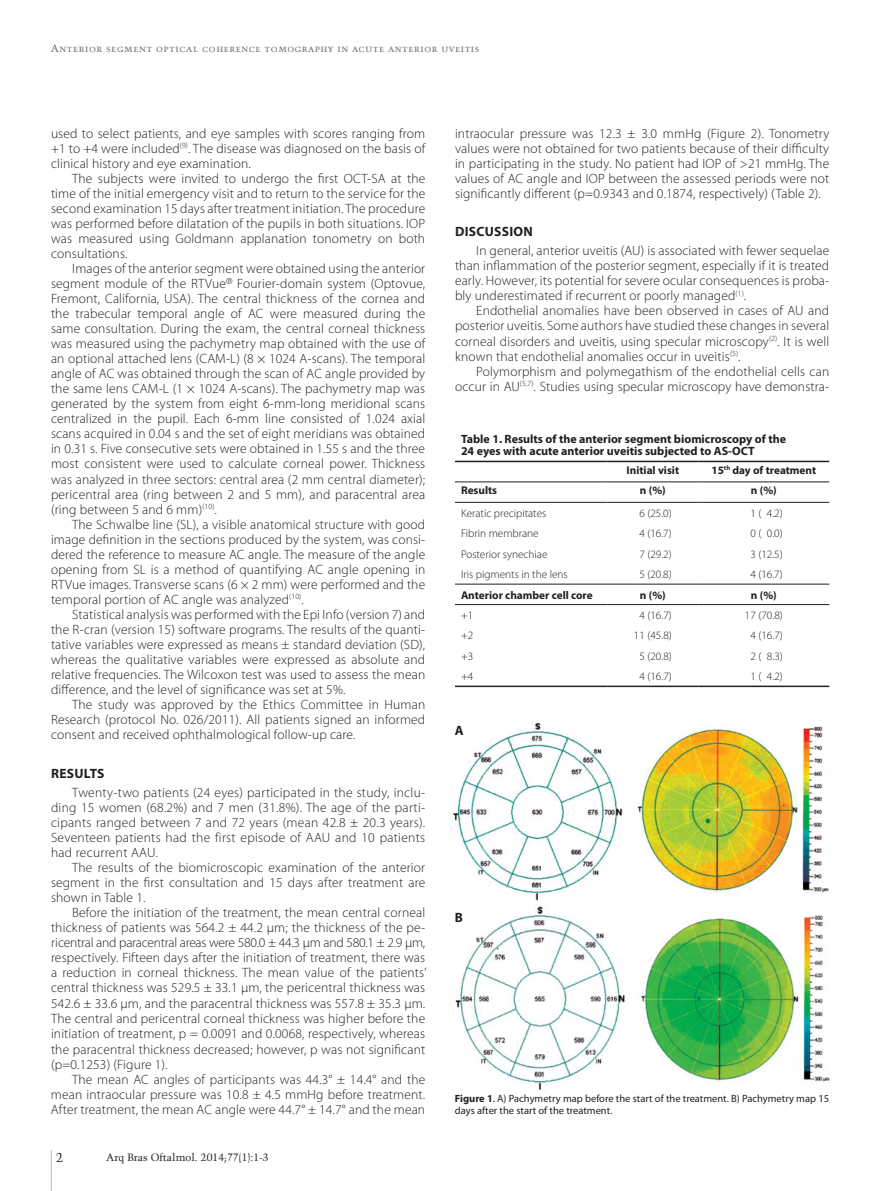
<style>
.page{position:relative;width:893px;height:1191px;background:#fff}
.page>*{position:absolute;margin:0;border:0;box-sizing:border-box;transform-origin:0 0}
.t1{font:300 13.5px/15px "Myriad Pro";letter-spacing:.01em;color:#231f20;text-align:justify}
.t2{font:700 13.5px "Myriad Pro";letter-spacing:.02em;color:#231f20}
.t3{font:12.75px "Trump Mediaeval LT Std";color:#231f20}
.t4{font:700 12px/12px "Myriad Pro";color:#231f20}
.t5{font:300 11.25px "Myriad Pro";color:#231f20}
.t6{font:700 11.25px "Myriad Pro";color:#231f20}
.t7{font:10.5px/12px "Myriad Pro";color:#231f20}
.t8{font:10.5px "Trump Mediaeval LT Std";letter-spacing:.04em;color:#6c6d70}
.t9{font:10.5px "Trump Mediaeval LT Std";color:#231f20}
.s1{color:#fff}
.s2{font-weight:700}
</style>
<div class="page">
<hr style="left:51px;top:1150px;width:1px;height:41px;background:#bcbdc0">
<img style="left:452px;top:722px;width:377px;height:178px">
<img style="left:455px;top:906px;width:375px;height:184px">
<hr style="left:455px;top:461px;width:152px;height:1px;background:#231f20">
<hr style="left:607px;top:461px;width:91px;height:1px;background:#231f20">
<hr style="left:698px;top:461px;width:131px;height:1px;background:#231f20">
<hr style="left:455px;top:481px;width:152px;height:1px;background:#231f20">
<hr style="left:607px;top:481px;width:91px;height:1px;background:#231f20">
<hr style="left:698px;top:481px;width:131px;height:1px;background:#231f20">
<hr style="left:455px;top:502px;width:152px;height:1px;background:#231f20">
<hr style="left:607px;top:502px;width:91px;height:1px;background:#231f20">
<hr style="left:698px;top:502px;width:131px;height:1px;background:#231f20">
<hr style="left:455px;top:685px;width:152px;height:2px;background:#231f20">
<hr style="left:607px;top:685px;width:91px;height:2px;background:#231f20">
<hr style="left:698px;top:685px;width:131px;height:2px;background:#231f20">
<hr style="left:455px;top:584px;width:152px;height:1px;background:#231f20">
<hr style="left:607px;top:584px;width:91px;height:1px;background:#231f20">
<hr style="left:698px;top:584px;width:131px;height:1px;background:#231f20">
<hr style="left:455px;top:604px;width:152px;height:1px;background:#231f20">
<hr style="left:607px;top:604px;width:91px;height:1px;background:#231f20">
<hr style="left:698px;top:604px;width:131px;height:1px;background:#231f20">
<p class="t8" style="left:51px;top:42px;width:430px">Anterior segment optical coherence tomography in acute anterior uveitis</p>
<p class="t1" style="left:51px;top:126px;width:376px">used to select patients, and eye samples with scores ranging from +1 to +4 were included<sup>(9)</sup>. The disease was diagnosed on the basis of clinical history and eye examination.</p>
<p class="t1" style="left:51px;top:171px;width:376px;text-indent:21px">The subjects were invited to undergo the first OCT-SA at the time of the initial emergency visit and to return to the service for the second examination 15 days after treatment initiation. The procedure was performed before dilatation of the pupils in both situations. IOP was measured using Goldmann applanation tonometry on both consultations.</p>
<p class="t1" style="left:51px;top:261px;width:376px;text-indent:21px">Images of the anterior segment were obtained using the anterior segment module of the RTVue<sup>®</sup> Fourier-domain system (Optovue, Fremont, California, USA). The central thickness of the cornea and the trabecular temporal angle of AC were measured during the same consultation. During the exam, the central corneal thickness was measured using the pachymetry map obtained with the use of an optional attached lens (CAM-L) (8 × 1024 A-scans). The temporal angle of AC was obtained through the scan of AC angle provided by the same lens CAM-L (1 × 1024 A-scans). The pachymetry map was generated by the system from eight 6-mm-long meridional scans centralized in the pupil. Each 6-mm line consisted of 1.024 axial scans acquired in 0.04 s and the set of eight meridians was obtained in 0.31 s. Five consecutive sets were obtained in 1.55 s and the three most consistent were used to calculate corneal power. Thickness was analyzed in three sectors: central area (2 mm central diameter); pericentral area (ring between 2 and 5 mm), and paracentral area (ring between 5 and 6 mm)<sup>(10)</sup>.</p>
<p class="t1" style="left:51px;top:517px;width:376px;text-indent:21px">The Schwalbe line (SL), a visible anatomical structure with good image definition in the sections produced by the system, was consi&shy;dered the reference to measure AC angle. The measure of the angle opening from SL is a method of quantifying AC angle opening in RTVue images. Transverse scans (6 × 2 mm) were performed and the temporal portion of AC angle was analyzed<sup>(10)</sup>.</p>
<p class="t1" style="left:51px;top:607px;width:376px;text-indent:21px">Statistical analysis was performed with the Epi Info (version 7) and the R-cran (version 15) software programs. The results of the quanti&shy;tative variables were expressed as means ± standard deviation (SD), whereas the qualitative variables were expressed as absolute and relative frequencies. The Wilcoxon test was used to assess the mean difference, and the level of significance was set at 5%.</p>
<p class="t1" style="left:51px;top:697px;width:376px;text-indent:21px">The study was approved by the Ethics Committee in Human Research (protocol No. 026/2011). All patients signed an informed consent and received ophthalmological follow-up care.</p>
<p class="t2" style="left:51px;top:764px;width:55px">RESULTS</p>
<p class="t1" style="left:51px;top:785px;width:376px;text-indent:21px">Twenty-two patients (24 eyes) participated in the study, inclu&shy;ding 15 women (68.2%) and 7 men (31.8%). The age of the parti&shy;cipants ranged between 7 and 72 years (mean 42.8 ± 20.3 years).<br>Seventeen patients had the first episode of AAU and 10 patients had recurrent AAU.</p>
<p class="t1" style="left:51px;top:860px;width:376px;text-indent:21px">The results of the biomicroscopic examination of the anterior segment in the first consultation and 15 days after treatment are shown in Table 1.</p>
<p class="t1" style="left:51px;top:905px;width:377px;text-indent:21px">Before the initiation of the treatment, the mean central corneal thickness of patients was 564.2 ± 44.2 µm; the thickness of the pe&shy;ricentral and paracentral areas were 580.0 ± 44.3 µm and 580.1 ± 2.9 µm, respectively. Fifteen days after the initiation of treatment, there was a reduction in corneal thickness. The mean value of the patients’ central thickness was 529.5 ± 33.1 µm, the pericentral thickness was 542.6 ± 33.6 µm, and the paracentral thickness was 557.8 ± 35.3 µm.<br>The central and pericentral corneal thickness was higher before the initiation of treatment, p = 0.0091 and 0.0068, respectively, whereas the paracentral thickness decreased; however, p was not significant (p=0.1253) (Figure 1).</p>
<p class="t1" style="left:51px;top:1072px;width:376px;text-indent:21px">The mean AC angles of participants was 44.3° ± 14.4° and the mean intraocular pressure was 10.8 ± 4.5 mmHg before treatment.<br>After treatment, the mean AC angle were 44.7° ± 14.7° and the mean</p>
<p class="t3" style="left:56px;top:1149px;width:9px">2</p>
<p class="t9" style="left:106px;top:1151px;width:164px">Arq Bras Oftalmol. 2014;77(1):1-3</p>
<p class="t1" style="left:455px;top:126px;width:376px">intraocular pressure was 12.3 ± 3.0 mmHg (Figure 2). Tonometry values were not obtained for two patients because of their difficulty in participating in the study. No patient had IOP of &gt;21 mmHg. The values of AC angle and IOP between the assessed periods were not significantly different (p=0.9343 and 0.1874, respectively) (Table 2).</p>
<p class="t2" style="left:455px;top:223px;width:79px">DISCUSSION</p>
<p class="t1" style="left:455px;top:243px;width:376px;text-indent:21px">In general, anterior uveitis (AU) is associated with fewer sequelae than inflammation of the posterior segment, especially if it is treated early. However, its potential for severe ocular consequences is proba&shy;bly underestimated if recurrent or poorly managed<sup>(1)</sup>.</p>
<p class="t1" style="left:455px;top:304px;width:376px;text-indent:21px">Endothelial anomalies have been observed in cases of AU and posterior uveitis. Some authors have studied these changes in several corneal disorders and uveitis, using specular microscopy<sup>(2)</sup>. It is well known that endothelial anomalies occur in uveitis<sup>(5)</sup>.</p>
<p class="t1" style="left:455px;top:364px;width:376px;text-align:right">Polymorphism and polymegathism of the endothelial cells can occur in AU<sup>(5,7)</sup>. Studies using specular microscopy have demonstra-</p>
<p class="t4" style="left:461px;top:433px;width:327px">Table 1. Results of the anterior segment biomicroscopy of the<br>24 eyes with acute anterior uveitis subjected to AS-OCT</p>
<p class="t6" style="left:627px;top:463px;width:54px">Initial visit</p>
<p class="t6" style="left:711px;top:463px;width:106px">15<sup>th</sup> day of treatment</p>
<p class="t6" style="left:461px;top:483px;width:38px">Results</p>
<p class="t6" style="left:640px;top:483px;width:27px">n (%)</p>
<p class="t6" style="left:751px;top:483px;width:27px">n (%)</p>
<p class="t5" style="left:461px;top:507px;width:87px">Keratic precipitates</p>
<p class="t5" style="left:634px;top:507px;width:39px"><span class="s1">0</span>6 (25.0)</p>
<p class="t5" style="left:745px;top:507px;width:39px"><span class="s1">0</span>1 (<span class="s1">0</span>4.2)</p>
<p class="t5" style="left:461px;top:527px;width:79px">Fibrin membrane</p>
<p class="t5" style="left:634px;top:527px;width:39px"><span class="s1">0</span>4 (16.7)</p>
<p class="t5" style="left:745px;top:527px;width:39px"><span class="s1">0</span>0 (<span class="s1">0</span>0.0)</p>
<p class="t5" style="left:461px;top:548px;width:88px">Posterior synechiae</p>
<p class="t5" style="left:634px;top:548px;width:39px"><span class="s1">0</span>7 (29.2)</p>
<p class="t5" style="left:745px;top:548px;width:39px"><span class="s1">0</span>3 (12.5)</p>
<p class="t5" style="left:461px;top:568px;width:108px">Iris pigments in the lens</p>
<p class="t5" style="left:634px;top:568px;width:39px"><span class="s1">0</span>5 (20.8)</p>
<p class="t5" style="left:745px;top:568px;width:39px"><span class="s1">0</span>4 (16.7)</p>
<p class="t6" style="left:461px;top:587px;width:133px">Anterior chamber cell core</p>
<p class="t6" style="left:640px;top:587px;width:27px">n (%)</p>
<p class="t6" style="left:751px;top:587px;width:27px">n (%)</p>
<p class="t5" style="left:461px;top:609px;width:14px">+1</p>
<p class="t5" style="left:634px;top:609px;width:39px"><span class="s1">0</span>4 (16.7)</p>
<p class="t5" style="left:745px;top:609px;width:39px">17 (70.8)</p>
<p class="t5" style="left:461px;top:629px;width:14px">+2</p>
<p class="t5" style="left:634px;top:629px;width:39px">11 (45.8)</p>
<p class="t5" style="left:745px;top:629px;width:39px"><span class="s1">0</span>4 (16.7)</p>
<p class="t5" style="left:461px;top:650px;width:14px">+3</p>
<p class="t5" style="left:634px;top:650px;width:39px"><span class="s1">0</span>5 (20.8)</p>
<p class="t5" style="left:745px;top:650px;width:39px"><span class="s1">0</span>2 (<span class="s1">0</span>8.3)</p>
<p class="t5" style="left:461px;top:670px;width:14px">+4</p>
<p class="t5" style="left:634px;top:670px;width:39px"><span class="s1">0</span>4 (16.7)</p>
<p class="t5" style="left:745px;top:670px;width:39px"><span class="s1">0</span>1 (<span class="s1">0</span>4.2)</p>
<p class="t2" style="left:455px;top:721px;width:10px">A</p>
<p class="t2" style="left:455px;top:908px;width:10px">B</p>
<p class="t7" style="left:455px;top:1092px;width:376px"><span class="s2">Figure 1</span>. A) Pachymetry map before the start of the treatment. B) Pachymetry map 15 days after the start of the treatment.</p>
</div>
